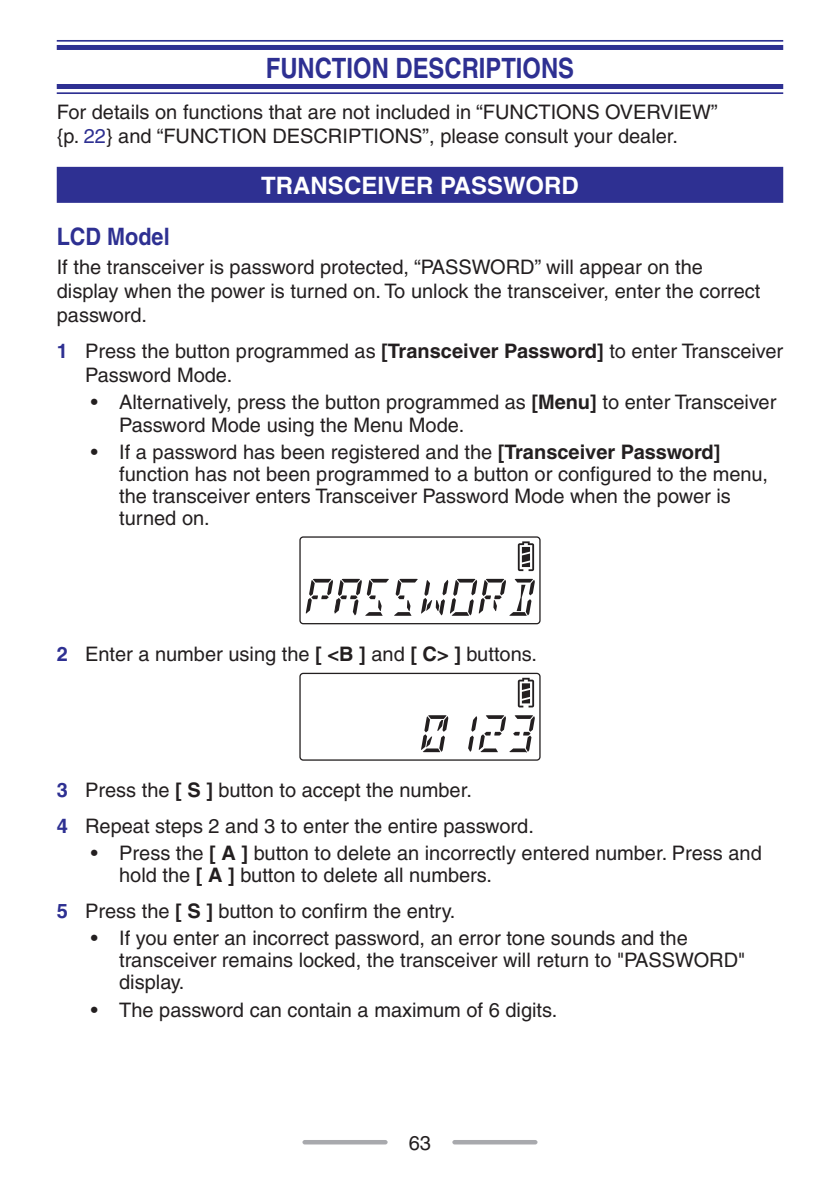
<style>
.page{position:relative;width:840px;height:1191px;background:#fff}
.page>*{position:absolute;margin:0;border:0;box-sizing:border-box;transform-origin:0 0}
.t1{font:700 28px "Helvetica";color:#2e3092;scale:.85 1}
.t2{font:700 24px "Helvetica";color:#fff}
.t3{font:700 24px "Helvetica";color:#2e3092;scale:.9 1}
.t4{font:20px/22px "Helvetica";color:#231f20}
.s1{color:#2e3092}
.s2{font-weight:700;color:#2e3092}
.s3{font-weight:700}
</style>
<div class="page">
<hr style="left:452px;top:1140px;width:85px;height:4px;background:#a8a9ad;border-radius:2px">
<hr style="left:302px;top:1140px;width:85px;height:4px;background:#a8a9ad;border-radius:2px">
<hr style="left:57px;top:40px;width:725px;height:2px;background:#2e3092">
<div style="left:57px;top:45px;width:725px;height:5px;background:#2e3092"></div>
<div style="left:57px;top:84px;width:725px;height:5px;background:#2e3092"></div>
<hr style="left:57px;top:92px;width:725px;height:2px;background:#2e3092">
<div style="left:57px;top:167px;width:725px;height:36px;background:#2e3092"></div>
<div style="left:299px;top:536px;width:241px;height:88px;border:1px solid #231f20;border-radius:3px"></div>
<svg style="left:517px;top:541px;width:17px;height:30px"></svg>
<svg style="left:305px;top:579px;width:229px;height:37px"></svg>
<div style="left:299px;top:673px;width:241px;height:87px;border:1px solid #231f20;border-radius:3px"></div>
<svg style="left:517px;top:678px;width:17px;height:29px"></svg>
<svg style="left:421px;top:715px;width:27px;height:37px"></svg>
<svg style="left:468px;top:715px;width:66px;height:37px"></svg>
<h1 class="t1" style="left:265px;top:51px;width:364px">FUNCTION DESCRIPTIONS</h1>
<p class="t4" style="left:57px;top:100px;width:662px;line-height:24px">For details on functions that are not included in “FUNCTIONS OVERVIEW” {p. <span class="s1">22</span>} and “FUNCTION DESCRIPTIONS”, please consult your dealer.</p>
<p class="t2" style="left:261px;top:171px;width:319px">TRANSCEIVER PASSWORD</p>
<p class="t3" style="left:57px;top:222px;width:127px">LCD Model</p>
<p class="t4" style="left:57px;top:255px;width:705px;line-height:24px">If the transceiver is password protected, “PASSWORD” will appear on the display when the power is turned on. To unlock the transceiver, enter the correct password.</p>
<p class="t4" style="left:85px;top:339px;width:699px;line-height:24px;text-indent:-28px"><span class="s2">1</span> Press the button programmed as <span class="s3">[Transceiver Password]</span> to enter Transceiver<br>Password Mode.</p>
<p class="t4" style="left:119px;top:391px;width:658px;text-indent:-28px">• Alternatively, press the button programmed as <span class="s3">[Menu]</span> to enter Transceiver<br>Password Mode using the Menu Mode.</p>
<p class="t4" style="left:119px;top:441px;width:650px;text-indent:-28px">• If a password has been registered and the <span class="s3">[Transceiver Password] </span>function has not been programmed to a button or configured to the menu, the transceiver enters Transceiver Password Mode when the power is turned on.</p>
<p class="t4" style="left:57px;top:643px;width:481px"><span class="s2">2</span> Enter a number using the <span class="s3">[ &lt;B ]</span> and <span class="s3">[ C&gt; ]</span> buttons.</p>
<p class="t4" style="left:57px;top:772px;width:478px;line-height:35.4px"><span class="s2">3</span> Press the <span class="s3">[ S ]</span> button to accept the number.<br><span class="s2">4</span> Repeat steps 2 and 3 to enter the entire password.</p>
<p class="t4" style="left:119px;top:842px;width:643px;text-indent:-28px">• Press the <span class="s3">[ A ]</span> button to delete an incorrectly entered number. Press and hold the <span class="s3">[ A ]</span> button to delete all numbers.</p>
<p class="t4" style="left:57px;top:899px;width:400px"><span class="s2">5</span> Press the <span class="s3">[ S ]</span> button to confirm the entry.</p>
<p class="t4" style="left:119px;top:927px;width:627px;text-indent:-28px">• If you enter an incorrect password, an error tone sounds and the transceiver remains locked, the transceiver will return to "PASSWORD" display.</p>
<p class="t4" style="left:91px;top:999px;width:468px">• The password can contain a maximum of 6 digits.</p>
<p class="t4" style="left:408px;top:1131px;width:24px">63</p>
</div>
